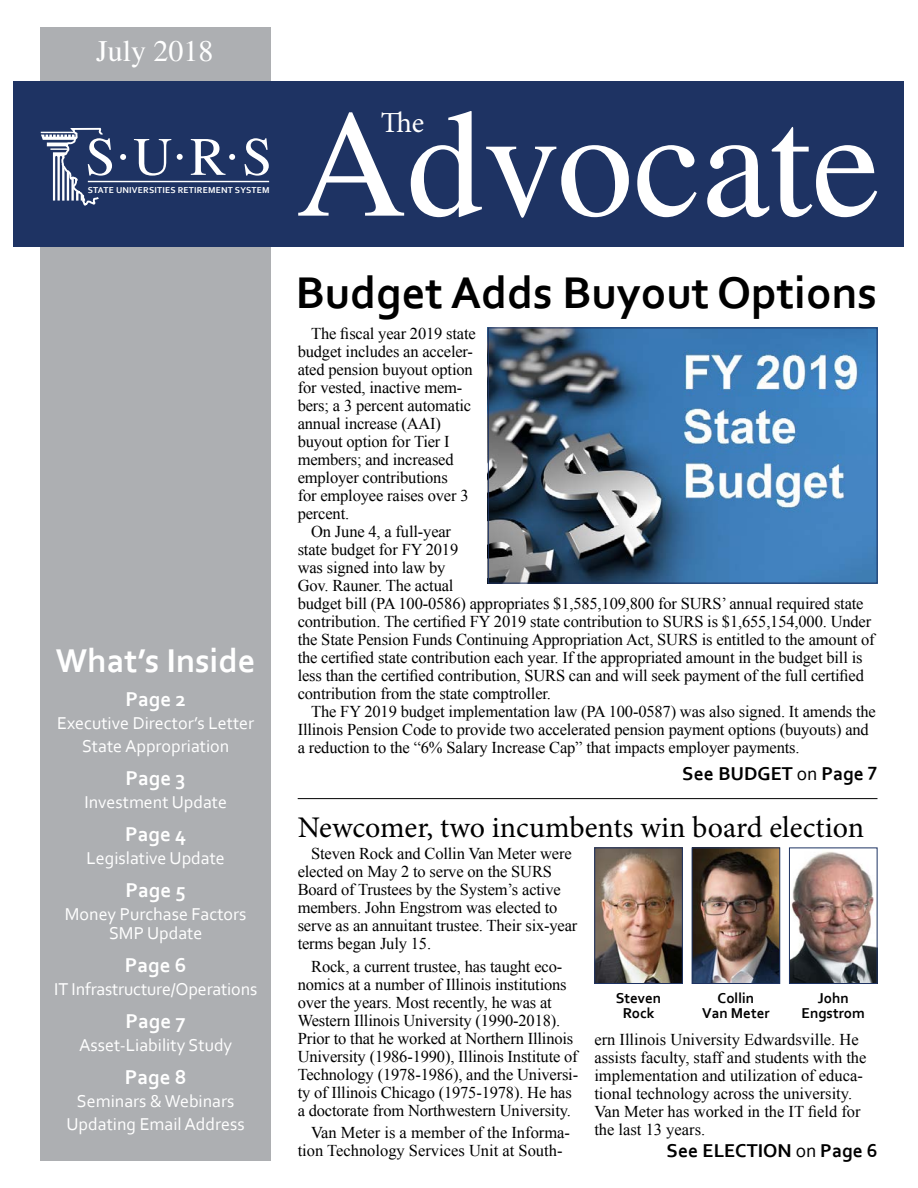
<style>
.page{position:relative;width:918px;height:1188px;background:#fff}
.page>*{position:absolute;margin:0;border:0;box-sizing:border-box;transform-origin:0 0}
.t1{font:153.3px "Times LT Std";color:#fff}
.t2{font:54.15px "Times LT Std";color:#fff}
._1_Headline{font:700 46.5px "Corbel";color:#000}
.t3{font:700 34.5px "Corbel";color:#fff}
.t4{font:30px "Minion Pro";color:#000}
.t5{font:30px "Times LT Std";color:#fff}
.t6{font:29.1px "Minion Pro";color:#fff}
.t7{font:700 21px "Corbel";color:#fff}
._3_Jump_Line_1{font:700 19.5px "Corbel";color:#000}
.t8{font:18px/19.5px "Corbel";color:#fff;text-align:center}
._2_Body_Copy{font:16.5px/18px "Times New Roman";letter-spacing:-.01em;color:#000}
.t9{font:700 15px/15px "Corbel";color:#000;text-align:center}
.t10{font:700 9px "Corbel";letter-spacing:.02em;color:#fff}
.s1{font-weight:400}
</style>
<div class="page">
<div style="left:40px;top:27px;width:231px;height:1134px;background:#adafb2"></div>
<div style="left:14px;top:81px;width:890px;height:166px;background:#1e3363"></div>
<svg style="left:41px;top:128px;width:63px;height:78px"></svg>
<hr style="left:88px;top:181px;width:181px;height:1px;background:#fff">
<svg style="left:120px;top:154px;width:6px;height:6px"></svg>
<svg style="left:177px;top:154px;width:6px;height:6px"></svg>
<svg style="left:229px;top:154px;width:6px;height:6px"></svg>
<img style="left:490px;top:330px;width:386px;height:252px">
<div style="left:488px;top:328px;width:390px;height:256px;border:1px solid #1e3363"></div>
<hr style="left:298px;top:798px;width:579px;height:1px;background:#000">
<img style="left:791px;top:852px;width:85px;height:130px">
<div style="left:789px;top:848px;width:89px;height:136px;border:1px solid #1e3363"></div>
<img style="left:596px;top:850px;width:85px;height:132px">
<div style="left:594px;top:848px;width:89px;height:136px;border:1px solid #1e3363"></div>
<img style="left:694px;top:850px;width:84px;height:132px">
<div style="left:692px;top:848px;width:88px;height:136px;border:1px solid #1e3363"></div>
<p class="t5" style="left:96px;top:34px;width:119px">July 2018</p>
<p class="t2" style="left:85px;top:126px;width:188px">SURS</p>
<p class="t10" style="left:88px;top:184px;width:183px">STATE UNIVERSITIES RETIREMENT SYSTEM</p>
<p class="t3" style="left:56px;top:639px;width:201px">What’s Inside</p>
<p class="t7" style="left:125px;top:686px;width:62px">Page 2</p>
<p class="t8" style="left:57px;top:713px;width:199px">Executive Director’s Letter</p>
<p class="t8" style="left:82px;top:736px;width:149px">State Appropriation</p>
<p class="t7" style="left:126px;top:765px;width:62px">Page 3</p>
<p class="t8" style="left:84px;top:792px;width:144px">Investment Update</p>
<p class="t7" style="left:125px;top:821px;width:63px">Page 4</p>
<p class="t8" style="left:87px;top:847px;width:140px">Legislative Update</p>
<p class="t7" style="left:126px;top:877px;width:62px">Page 5</p>
<p class="t8" style="left:65px;top:903px;width:183px">Money Purchase Factors<br>SMP Update</p>
<p class="t7" style="left:125px;top:952px;width:63px">Page 6</p>
<p class="t8" style="left:54px;top:979px;width:205px">IT Infrastructure/Operations</p>
<p class="t7" style="left:126px;top:1008px;width:62px">Page 7</p>
<p class="t8" style="left:79px;top:1035px;width:155px">Asset-Liability Study</p>
<p class="t7" style="left:125px;top:1064px;width:63px">Page 8</p>
<p class="t8" style="left:77px;top:1091px;width:159px">Seminars &amp; Webinars</p>
<p class="t8" style="left:67px;top:1114px;width:180px">Updating Email Address</p>
<p class="t1" style="left:296px;top:78px;width:586px">Advocate</p>
<p class="t6" style="left:381px;top:103px;width:45px">The</p>
<p class="_1_Headline" style="left:296px;top:264px;width:583px">Budget Adds Buyout Options</p>
<p class="_2_Body_Copy" style="left:298px;top:324px;width:180px;text-indent:14px">The fiscal year 2019 state budget includes an acceler&shy;ated pension buyout option for vested, inactive mem&shy;bers; a 3 percent automatic annual increase (AAI) buyout option for Tier I members; and increased employer contributions<br>for employee raises over 3 percent.</p>
<p class="_2_Body_Copy" style="left:298px;top:522px;width:579px;text-indent:14px">On June 4, a full-year<br>state budget for FY 2019<br>was signed into law by<br>Gov. Rauner. The actual<br>budget bill (PA 100-0586) appropriates $1,585,109,800 for SURS’ annual required state contribution. The certified FY 2019 state contribution to SURS is $1,655,154,000. Under the State Pension Funds Continuing Appropriation Act, SURS is entitled to the amount of the certified state contribution each year. If the appropriated amount in the budget bill is less than the certified contribution, SURS can and will seek payment of the full certified contribution from the state comptroller.</p>
<p class="_2_Body_Copy" style="left:298px;top:702px;width:580px;text-indent:14px">The FY 2019 budget implementation law (PA 100-0587) was also signed. It amends the<br>Illinois Pension Code to provide two accelerated pension payment options (buyouts) and a reduction to the “6% Salary Increase Cap” that impacts employer payments.</p>
<p class="_3_Jump_Line_1" style="left:682px;top:762px;width:197px">See BUDGET <span class="s1">on</span> Page 7</p>
<p class="t4" style="left:298px;top:807px;width:568px">Newcomer, two incumbents win board election</p>
<p class="_2_Body_Copy" style="left:298px;top:844px;width:281px;text-indent:14px">Steven Rock and Collin Van Meter were elected on May 2 to serve on the SURS Board of Trustees by the System’s active members. John Engstrom was elected to serve as an annuitant trustee. Their six-year terms began July 15.</p>
<p class="_2_Body_Copy" style="left:298px;top:957px;width:282px;text-indent:14px">Rock, a current trustee, has taught eco&shy;nomics at a number of Illinois institutions over the years. Most recently, he was at Western Illinois University (1990-2018).<br>Prior to that he worked at Northern Illinois University (1986-1990), Illinois Institute of Technology (1978-1986), and the Universi&shy;ty of Illinois Chicago (1975-1978). He has a doctorate from Northwestern University.</p>
<p class="_2_Body_Copy" style="left:298px;top:1123px;width:274px;text-indent:14px">Van Meter is a member of the Informa&shy;tion Technology Services Unit at South-</p>
<p class="t9" style="left:616px;top:990px;width:47px">Steven<br>Rock</p>
<p class="t9" style="left:702px;top:990px;width:69px">Collin<br>Van Meter</p>
<p class="t9" style="left:802px;top:990px;width:65px">John<br>Engstrom</p>
<p class="_2_Body_Copy" style="left:594px;top:1030px;width:274px">ern Illinois University Edwardsville. He assists faculty, staff and students with the implementation and utilization of educa&shy;tional technology across the university.<br>Van Meter has worked in the IT field for the last 13 years.</p>
<p class="_3_Jump_Line_1" style="left:667px;top:1138px;width:212px">See ELECTION <span class="s1">on</span> Page 6</p>
</div>
